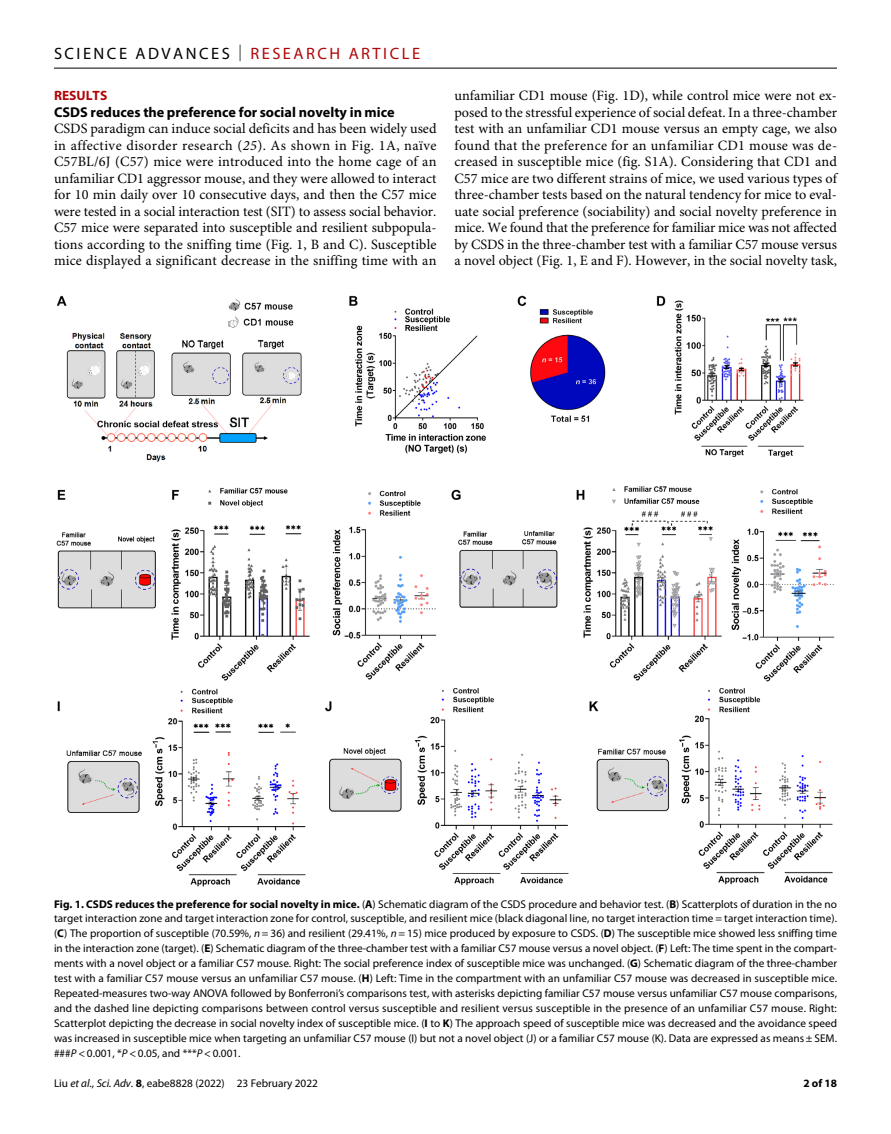
<style>
.page{position:relative;width:891px;height:1134px;background:#fff}
.page>*{position:absolute;margin:0;border:0;box-sizing:border-box;transform-origin:0 0}
.t1{font:16.5px "Myriad Pro";letter-spacing:.15em;color:#000}
.t2{font:14.25px/16.5px "Minion Pro";letter-spacing:.01em;color:#000;text-align:justify}
.t3{font:700 14.25px "Myriad Pro";color:#000}
.t4{font:700 13.5px "Myriad Pro";color:#b10508}
.t5{font:11.25px/15px "Myriad Pro";color:#000;text-align:justify}
.t6{font:700 11.25px "Myriad Pro";color:#000}
.s1{font-weight:300}
.s2{color:#b10508}
.s3{font-style:italic}
.s4{font-weight:700}
</style>
<div class="page">
<hr style="left:54px;top:68px;width:783px;height:1px;background:#000">
<img style="left:57px;top:296px;width:777px;height:590px">
<h1 class="t1" style="left:54px;top:40px;width:368px">SCIENCE ADVANCES <span class="s1">|</span> <span class="s2">RESEARCH ARTICLE</span></h1>
<p class="t4" style="left:54px;top:85px;width:55px">RESULTS</p>
<p class="t3" style="left:54px;top:100px;width:342px">CSDS reduces the preference for social novelty in mice</p>
<p class="t2" style="left:54px;top:122px;width:384px">CSDS paradigm can induce social deficits and has been widely used in affective disorder research (<span class="s3">25</span>). As shown in Fig. 1A, naïve C57BL/6J (C57) mice were introduced into the home cage of an unfamiliar CD1 aggressor mouse, and they were allowed to interact for 10 min daily over 10 consecutive days, and then the C57 mice were tested in a social interaction test (SIT) to assess social behavior.<br>C57 mice were separated into susceptible and resilient subpopula&shy;tions according to the sniffing time (Fig. 1, B and C). Susceptible mice displayed a significant decrease in the sniffing time with an</p>
<p class="t2" style="left:455px;top:89px;width:384px">unfamiliar CD1 mouse (Fig. 1D), while control mice were not ex&shy;posed to the stressful experience of social defeat. In a three-chamber test with an unfamiliar CD1 mouse versus an empty cage, we also found that the preference for an unfamiliar CD1 mouse was de&shy;creased in susceptible mice (fig. S1A). Considering that CD1 and C57 mice are two different strains of mice, we used various types of three-chamber tests based on the natural tendency for mice to eval&shy;uate social preference (sociability) and social novelty preference in mice. We found that the preference for familiar mice was not affected by CSDS in the three-chamber test with a familiar C57 mouse versus a novel object (Fig. 1, E and F). However, in the social novelty task,</p>
<p class="t5" style="left:54px;top:896px;width:785px"><span class="s4">Fig. 1. CSDS reduces the preference for social novelty in mice.</span> (<span class="s4">A</span>) Schematic diagram of the CSDS procedure and behavior test. (<span class="s4">B</span>) Scatterplots of duration in the no target interaction zone and target interaction zone for control, susceptible, and resilient mice (black diagonal line, no target interaction time = target interaction time). (<span class="s4">C</span>) The proportion of susceptible (70.59%, <span class="s3">n</span> = 36) and resilient (29.41%, <span class="s3">n</span> = 15) mice produced by exposure to CSDS. (<span class="s4">D</span>) The susceptible mice showed less sniffing time in the interaction zone (target). (<span class="s4">E</span>) Schematic diagram of the three-chamber test with a familiar C57 mouse versus a novel object. (<span class="s4">F</span>) Left: The time spent in the compart&shy;ments with a novel object or a familiar C57 mouse. Right: The social preference index of susceptible mice was unchanged. (<span class="s4">G</span>) Schematic diagram of the three-chamber test with a familiar C57 mouse versus an unfamiliar C57 mouse. (<span class="s4">H</span>) Left: Time in the compartment with an unfamiliar C57 mouse was decreased in susceptible mice.<br>Repeated-measures two-way ANOVA followed by Bonferroni’s comparisons test, with asterisks depicting familiar C57 mouse versus unfamiliar C57 mouse comparisons, and the dashed line depicting comparisons between control versus susceptible and resilient versus susceptible in the presence of an unfamiliar C57 mouse. Right:<br>Scatterplot depicting the decrease in social novelty index of susceptible mice. (<span class="s4">I</span> to <span class="s4">K</span>) The approach speed of susceptible mice was decreased and the avoidance speed was increased in susceptible mice when targeting an unfamiliar C57 mouse (I) but not a novel object (J) or a familiar C57 mouse (K). Data are expressed as means ± SEM. ###<span class="s3">P</span> &lt; 0.001, *<span class="s3">P</span> &lt; 0.05, and ***<span class="s3">P</span> &lt; 0.001.</p>
<p class="t5" style="left:54px;top:1076px;width:265px">Liu <span class="s3">et al</span>., <span class="s3">Sci. Adv.</span> <span class="s4">8</span>, eabe8828 (2022) 23 February 2022</p>
<p class="t6" style="left:803px;top:1074px;width:35px">2 of 18</p>
</div>
